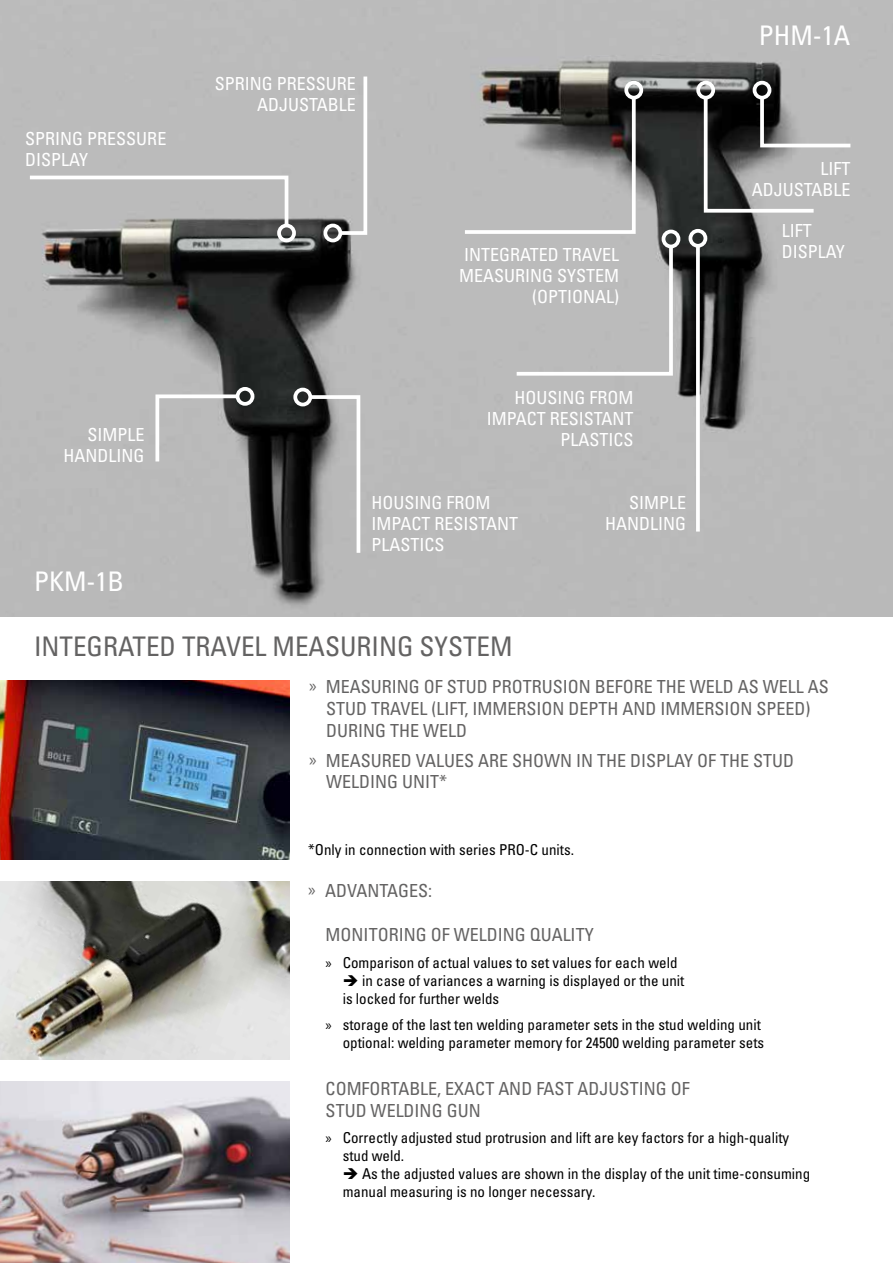
<style>
.page{position:relative;width:893px;height:1263px;background:#fff}
.page>*{position:absolute;margin:0;border:0;box-sizing:border-box;transform-origin:0 0}
.t1{font:condensed 27px "Univers LT Std";color:#646363}
.t2{font:condensed 27px "Univers LT Std";color:#fff}
.t3{font:condensed 18px/21.6px "Univers LT Std";color:#646363}
.t4{font:condensed 18px/21px "Univers LT Std";color:#fff;text-align:right}
.t5{font:condensed 15px/18px "Univers LT Std";color:#000}
.s1{font-family:"Myriad Pro";font-stretch:normal}
</style>
<div class="page">
<img style="left:0;top:0;width:893px;height:617px">
<img style="left:0;top:680px;width:289px;height:179px">
<img style="left:0;top:881px;width:289px;height:179px">
<img style="left:0;top:1081px;width:289px;height:182px">
<svg style="left:461px;top:94px;width:176px;height:142px;background:#959594"></svg>
<div style="left:624px;top:81px;width:19px;height:19px;border:4px solid #fff;border-radius:50%"></div>
<div style="left:753px;top:81px;width:18px;height:19px;border:4px solid #fff;border-radius:50%"></div>
<svg style="left:702px;top:94px;width:152px;height:120px;background:#858585"></svg>
<div style="left:696px;top:81px;width:19px;height:19px;border:4px solid #fff;border-radius:50%"></div>
<svg style="left:26px;top:174px;width:264px;height:55px;background:#b7b7b7"></svg>
<div style="left:277px;top:224px;width:19px;height:18px;border:4px solid #fff;border-radius:50%"></div>
<svg style="left:307px;top:393px;width:55px;height:164px;background:#999"></svg>
<div style="left:293px;top:388px;width:19px;height:18px;border:4px solid #fff;border-radius:50%"></div>
<div style="left:513px;top:243px;width:162px;height:134px;background:#bbb"></div>
<div style="left:662px;top:230px;width:18px;height:18px;border:4px solid #fff;border-radius:50%"></div>
<svg style="left:337px;top:73px;width:32px;height:164px;background:#bfbfbf"></svg>
<div style="left:323px;top:224px;width:19px;height:18px;border:4px solid #fff;border-radius:50%"></div>
<svg style="left:154px;top:393px;width:87px;height:72px;background:#b4b4b4"></svg>
<div style="left:236px;top:387px;width:18px;height:19px;border:4px solid #fff;border-radius:50%"></div>
<svg style="left:696px;top:248px;width:4px;height:283px"></svg>
<div style="left:689px;top:229px;width:18px;height:19px;border:4px solid #fff;border-radius:50%"></div>
<p class="t4" style="left:25px;top:127px;width:143px;text-align:left">SPRING PRESSURE<br>DISPLAY</p>
<p class="t4" style="left:63px;top:424px;width:83px">SIMPLE<br>HANDLING</p>
<h1 class="t2" style="left:34px;top:564px;width:91px">PKM-1B</h1>
<p class="t4" style="left:215px;top:73px;width:143px">SPRING PRESSURE<br>ADJUSTABLE</p>
<p class="t4" style="left:459px;top:244px;width:162px">INTEGRATED TRAVEL<br>MEASURING SYSTEM (OPTIONAL)</p>
<p class="t4" style="left:487px;top:387px;width:148px">HOUSING FROM<br>IMPACT RESISTANT<br>PLASTICS</p>
<p class="t4" style="left:371px;top:492px;width:148px;text-align:left">HOUSING FROM<br>IMPACT RESISTANT<br>PLASTICS</p>
<p class="t4" style="left:605px;top:491px;width:83px">SIMPLE<br>HANDLING</p>
<h1 class="t2" style="left:759px;top:18px;width:93px">PHM-1A</h1>
<p class="t4" style="left:752px;top:157px;width:100px">LIFT<br>ADJUSTABLE</p>
<p class="t4" style="left:782px;top:220px;width:64px;text-align:left">LIFT<br>DISPLAY</p>
<h1 class="t1" style="left:34px;top:630px;width:480px">INTEGRATED TRAVEL MEASURING SYSTEM</h1>
<p class="t3" style="left:326px;top:676px;width:504px;text-indent:-17px"><span class="s1">»</span> MEASURING OF STUD PROTRUSION BEFORE THE WELD AS WELL AS<br>STUD TRAVEL (LIFT, IMMERSION DEPTH AND IMMERSION SPEED)<br>DURING THE WELD</p>
<p class="t3" style="left:326px;top:749px;width:470px;text-indent:-17px"><span class="s1">»</span> MEASURED VALUES ARE SHOWN IN THE DISPLAY OF THE STUD<br>WELDING UNIT*</p>
<p class="t5" style="left:308px;top:840px;width:267px">*Only in connection with series PRO-C units.</p>
<p class="t3" style="left:308px;top:879px;width:125px"><span class="s1">»</span> ADVANTAGES:</p>
<p class="t3" style="left:326px;top:924px;width:269px">MONITORING OF WELDING QUALITY</p>
<p class="t5" style="left:326px;top:953px;width:353px"><span class="s1">»</span> Comparison of actual values to set values for each weld</p>
<p class="t5" style="left:343px;top:971px;width:343px">➔ in case of variances a warning is displayed or the unit is locked for further welds</p>
<p class="t5" style="left:326px;top:1016px;width:440px;text-align:right"><span class="s1">»</span> storage of the last ten welding parameter sets in the stud welding unit optional: welding parameter memory for 24500 welding parameter sets</p>
<p class="t3" style="left:326px;top:1078px;width:365px">COMFORTABLE, EXACT AND FAST ADJUSTING OF<br>STUD WELDING GUN</p>
<p class="t5" style="left:343px;top:1129px;width:448px;text-indent:-17px"><span class="s1">»</span> Correctly adjusted stud protrusion and lift are key factors for a high-quality stud weld.</p>
<p class="t5" style="left:343px;top:1165px;width:469px">➔ As the adjusted values are shown in the display of the unit time-consuming manual measuring is no longer necessary.</p>
</div>
